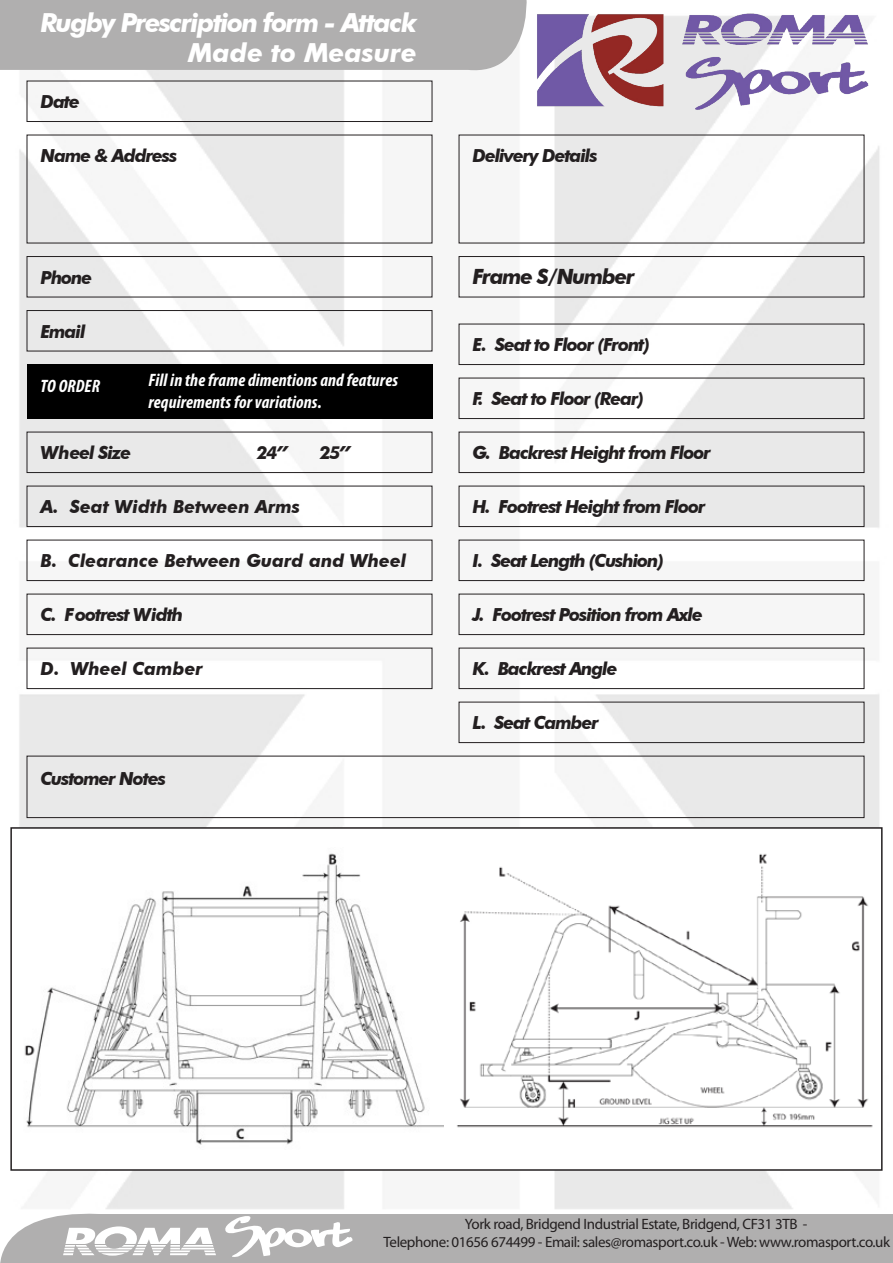
<style>
.page{position:relative;width:893px;height:1263px;background:#fff}
.page>*{position:absolute;margin:0;border:0;box-sizing:border-box;transform-origin:0 0}
.t1{font:italic 700 26.25px/29.2px "Futura BT";letter-spacing:-.06em;color:#fff;text-align:right}
.t2{font:italic 700 21px "Futura BT";letter-spacing:-.06em;color:#231f20}
.t3{font:italic 700 18px "Futura BT";letter-spacing:-.06em;color:#231f20}
.t4{font:italic 700 condensed 18px/21.6px "Myriad Pro";letter-spacing:.005em;color:#fff}
.t5{font:italic 700 18px "Futura BT";color:#231f20}
.t6{font:15px/18px "Myriad Pro";letter-spacing:-.025em;color:#231f20;text-align:center}
</style>
<div class="page">
<img style="left:19px;top:76px;width:861px;height:1133px">
<svg style="left:0;top:0;width:527px;height:76px;background:#b6b5b5"></svg>
<div style="left:0;top:1213px;width:893px;height:50px;background:#b0afaf"></div>
<svg style="left:63px;top:1226px;width:153px;height:30px"></svg>
<svg style="left:222px;top:1213px;width:131px;height:44px"></svg>
<img style="left:531px;top:13px;width:348px;height:101px">
<div style="left:27px;top:364px;width:405px;height:54px;background:#000"></div>
<div style="left:27px;top:81px;width:405px;height:41px;border:1px solid #231f20"></div>
<div style="left:27px;top:256px;width:405px;height:41px;border:1px solid #231f20"></div>
<div style="left:27px;top:310px;width:405px;height:41px;border:1px solid #231f20"></div>
<div style="left:459px;top:256px;width:405px;height:41px;border:1px solid #231f20"></div>
<div style="left:27px;top:432px;width:405px;height:41px;border:1px solid #231f20"></div>
<div style="left:27px;top:486px;width:405px;height:41px;border:1px solid #231f20"></div>
<div style="left:27px;top:540px;width:405px;height:41px;border:1px solid #231f20"></div>
<div style="left:27px;top:594px;width:405px;height:41px;border:1px solid #231f20"></div>
<div style="left:459px;top:432px;width:405px;height:41px;border:1px solid #231f20"></div>
<div style="left:459px;top:486px;width:405px;height:41px;border:1px solid #231f20"></div>
<div style="left:459px;top:324px;width:405px;height:41px;border:1px solid #231f20"></div>
<div style="left:459px;top:378px;width:405px;height:41px;border:1px solid #231f20"></div>
<div style="left:459px;top:540px;width:405px;height:41px;border:1px solid #231f20"></div>
<div style="left:459px;top:594px;width:405px;height:41px;border:1px solid #231f20"></div>
<div style="left:459px;top:648px;width:405px;height:41px;border:1px solid #231f20"></div>
<div style="left:459px;top:702px;width:405px;height:41px;border:1px solid #231f20"></div>
<div style="left:10px;top:827px;width:873px;height:344px;background:#fff;border:2px solid #231f20"></div>
<img style="left:24px;top:853px;width:420px;height:292px">
<div style="left:27px;top:756px;width:837px;height:62px;border:1px solid #231f20"></div>
<img style="left:457px;top:854px;width:416px;height:274px">
<div style="left:27px;top:648px;width:405px;height:41px;border:1px solid #231f20"></div>
<h1 class="t1" style="left:40px;top:8px;width:378px">Rugby Prescription form - Attack<br>Made to Measure</h1>
<p class="t3" style="left:40px;top:91px;width:41px">Date</p>
<p class="t3" style="left:41px;top:145px;width:138px">Name &amp; Address</p>
<p class="t3" style="left:472px;top:145px;width:127px">Delivery Details</p>
<p class="t3" style="left:40px;top:266px;width:53px">Phone</p>
<p class="t3" style="left:40px;top:320px;width:47px">Email</p>
<p class="t4" style="left:41px;top:374px;width:61px">TO ORDER</p>
<p class="t4" style="left:148px;top:369px;width:251px">Fill in theframe dimentions and features requirementsforvariations.</p>
<p class="t3" style="left:40px;top:442px;width:92px">Wheel Size</p>
<p class="t3" style="left:256px;top:442px;width:33px">24”</p>
<p class="t3" style="left:319px;top:442px;width:33px">25”</p>
<p class="t5" style="left:40px;top:496px;width:261px">A. Seat Width Between Arms</p>
<p class="t5" style="left:40px;top:550px;width:367px">B. Clearance Between Guard and Wheel</p>
<p class="t3" style="left:40px;top:604px;width:144px">C. Footrest Width</p>
<p class="t5" style="left:40px;top:658px;width:164px">D. Wheel Camber</p>
<p class="t3" style="left:41px;top:767px;width:127px">Customer Notes</p>
<p class="t2" style="left:472px;top:263px;width:164px">Frame S/Number</p>
<p class="t3" style="left:472px;top:334px;width:179px">E. Seat to Floor (Front)</p>
<p class="t3" style="left:472px;top:388px;width:173px">F. Seat to Floor (Rear)</p>
<p class="t3" style="left:472px;top:442px;width:240px">G. Backrest Height from Floor</p>
<p class="t3" style="left:472px;top:496px;width:235px">H. Footrest Height from Floor</p>
<p class="t3" style="left:472px;top:550px;width:193px">I. Seat Length (Cushion)</p>
<p class="t3" style="left:472px;top:604px;width:232px">J. Footrest Position from Axle</p>
<p class="t3" style="left:472px;top:658px;width:147px">K. Backrest Angle</p>
<p class="t3" style="left:472px;top:712px;width:128px">L. Seat Camber</p>
<p class="t6" style="left:383px;top:1215px;width:508px">York road, Bridgend Industrial Estate, Bridgend, CF31 3TB -<br>Telephone: 01656 674499 - Email: sales@romasport.co.uk -Web: www.romasport.co.uk</p>
</div>
